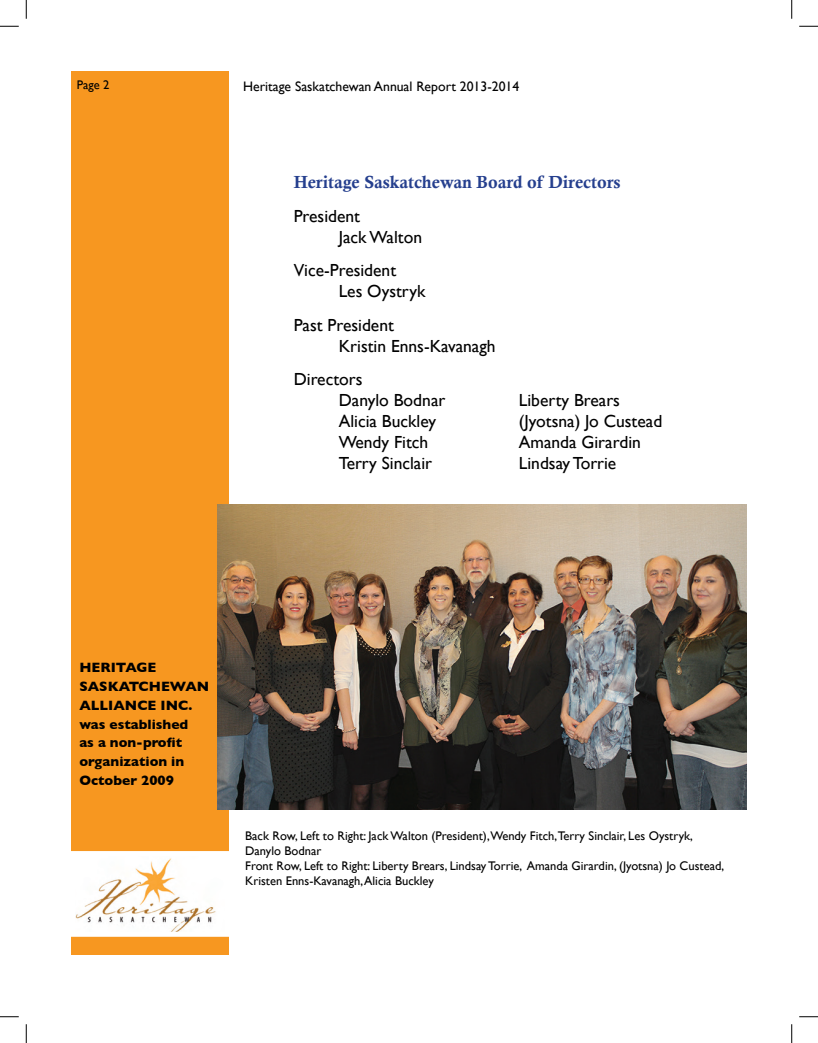
<style>
.page{position:relative;width:818px;height:1043px;background:#fff}
.page>*{position:absolute;margin:0;border:0;box-sizing:border-box;transform-origin:0 0}
.t1{font:17.5px/21px "Gill Sans";color:#000}
.t2{font:17.5px "Calis MT Bol";color:#253f8e}
.t3{font:700 13.75px/18.8px "Gill Sans";color:#000}
.t4{font:13.75px "Gill Sans";color:#000}
.t5{font:12.5px/15px "Gill Sans";color:#000}
</style>
<div class="page">
<div style="left:71px;top:71px;width:158px;height:883px;background:#f79720"></div>
<img style="left:217px;top:504px;width:529px;height:305px">
<img style="left:76px;top:857px;width:147px;height:73px">
<div style="left:70px;top:851px;width:159px;height:85px;border:5px solid #fff"></div>
<svg style="left:0;top:25px;width:19px;height:2px"></svg>
<svg style="left:799px;top:25px;width:19px;height:2px"></svg>
<svg style="left:0;top:1016px;width:19px;height:1px"></svg>
<svg style="left:799px;top:1016px;width:19px;height:1px"></svg>
<svg style="left:25px;top:0;width:2px;height:19px"></svg>
<svg style="left:25px;top:1024px;width:2px;height:18px"></svg>
<svg style="left:791px;top:0;width:1px;height:19px"></svg>
<svg style="left:791px;top:1024px;width:1px;height:18px"></svg>
<p class="t5" style="left:77px;top:78px;width:34px">Page 2</p>
<p class="t4" style="left:243px;top:78px;width:277px">Heritage Saskatchewan Annual Report 2013-2014</p>
<h1 class="t2" style="left:294px;top:172px;width:328px">Heritage Saskatchewan Board of Directors</h1>
<h1 class="t1" style="left:339px;top:205px;width:85px;text-indent:-45px">President<br>Jack Walton</h1>
<h1 class="t1" style="left:339px;top:259px;width:88px;text-indent:-45px">Vice-President<br>Les Oystryk</h1>
<h1 class="t1" style="left:339px;top:314px;width:158px;text-indent:-45px">Past President<br>Kristin Enns-Kavanagh</h1>
<h1 class="t1" style="left:339px;top:368px;width:108px;text-indent:-45px">Directors<br>Danylo Bodnar</h1>
<h1 class="t1" style="left:519px;top:389px;width:103px">Liberty Brears</h1>
<h1 class="t1" style="left:339px;top:410px;width:99px">Alicia Buckley</h1>
<h1 class="t1" style="left:519px;top:410px;width:145px">(Jyotsna) Jo Custead</h1>
<h1 class="t1" style="left:339px;top:431px;width:91px">Wendy Fitch</h1>
<h1 class="t1" style="left:519px;top:431px;width:123px">Amanda Girardin</h1>
<h1 class="t1" style="left:339px;top:452px;width:95px">Terry Sinclair</h1>
<h1 class="t1" style="left:519px;top:452px;width:99px">Lindsay Torrie</h1>
<p class="t3" style="left:79px;top:658px;width:131px">HERITAGE<br>SASKATCHEWAN<br>ALLIANCE INC. was established<br>as a non-profit organization in<br>October 2009</p>
<p class="t5" style="left:245px;top:828px;width:480px">Back Row, Left to Right: Jack Walton (President),Wendy Fitch,Terry Sinclair, Les Oystryk, Danylo Bodnar<br>Front Row, Left to Right: Liberty Brears, Lindsay Torrie, Amanda Girardin, (Jyotsna) Jo Custead, Kristen Enns-Kavanagh, Alicia Buckley</p>
</div>
